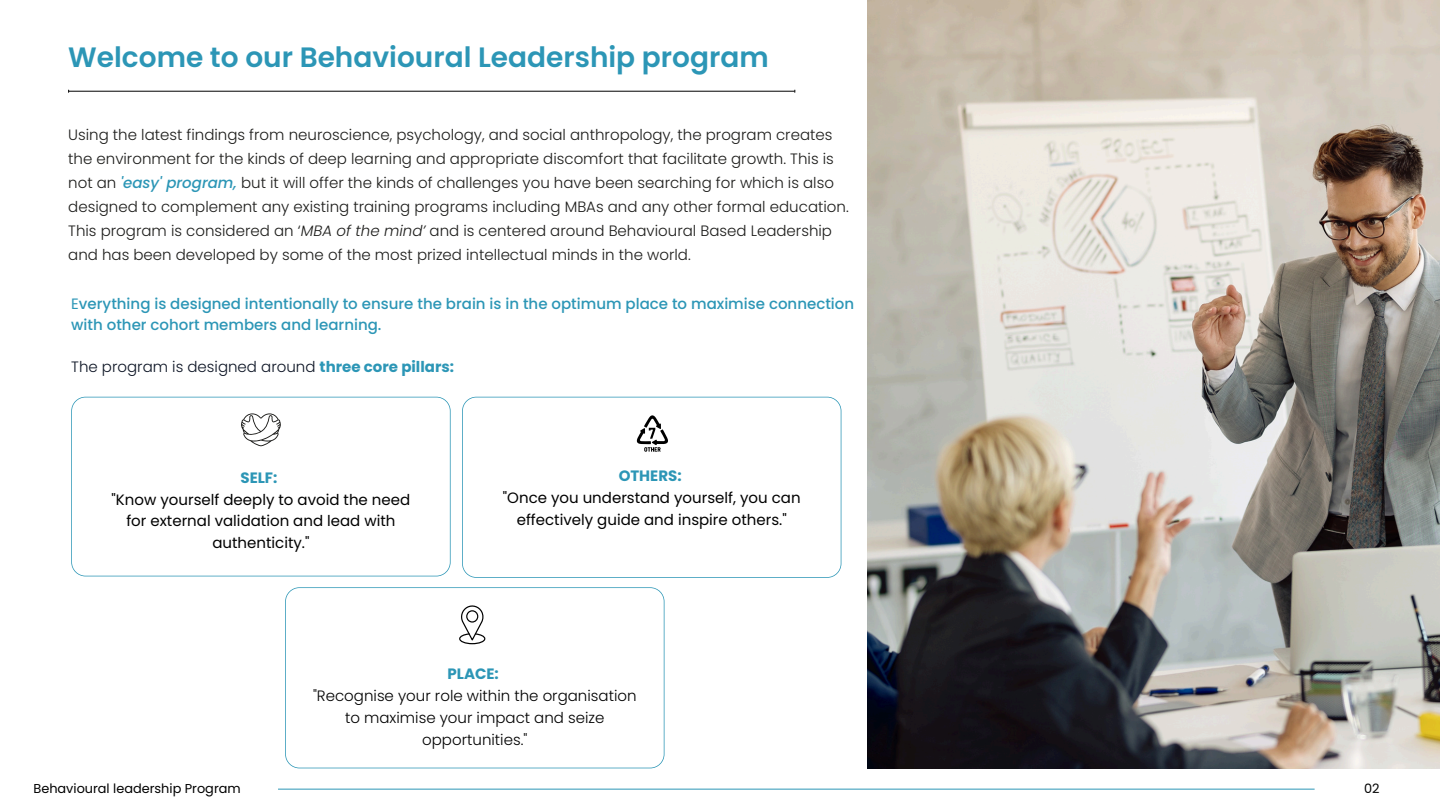
<style>
.page{position:relative;width:1440px;height:810px;background:#fff}
.page>*{position:absolute;margin:0;border:0;box-sizing:border-box;transform-origin:0 0}
.t1{font:600 28px "Poppins";color:#2c96b6}
.t2{font:300 15px/24px "Poppins";color:#1d1d1b}
.t3{font:15px/21.8px "Poppins";color:#000;text-align:center}
.t4{font:500 15px/21px "Poppins";color:#2c96b6}
.t5{font:300 15px/21.8px "Poppins";color:#000;text-align:center}
.t6{font:300 15px "Poppins";color:#0d1525}
.t7{font:12.9px "Poppins";color:#000}
.s1{font-weight:500;font-style:italic;color:#2c96b6}
.s2{font-style:italic}
.s3{font-weight:400}
.s4{font-weight:700;color:#2c96b6}
</style>
<div class="page">
<svg style="left:71px;top:397px;width:380px;height:179px"></svg>
<svg style="left:241px;top:413px;width:40px;height:33px"></svg>
<svg style="left:462px;top:397px;width:379px;height:180px"></svg>
<svg style="left:637px;top:415px;width:31px;height:37px"></svg>
<svg style="left:285px;top:587px;width:380px;height:181px"></svg>
<svg style="left:459px;top:604px;width:26px;height:40px"></svg>
<img style="left:867px;top:0;width:573px;height:769px">
<hr style="left:69px;top:91px;width:726px;height:1px;background:#000">
<hr style="left:278px;top:789px;width:1037px;height:1px;background:#2c96b6">
<h2 class="t1" style="left:68px;top:37px;width:702px">Welcome to our Behavioural Leadership program</h2>
<p class="t2" style="left:68px;top:123px;width:782px">Using the latest findings from neuroscience, psychology, and social anthropology, the program creates the environment for the kinds of deep learning and appropriate discomfort that facilitate growth. This is not an <span class="s1">'easy' program,</span> but it will offer the kinds of challenges you have been searching for which is also designed to complement any existing training programs including MBAs and any other formal education.<br>This program is considered an ‘<span class="s2">MBA of the mind’</span> and is centered around Behavioural Based Leadership and has been developed by some of the most prized intellectual minds in the world.</p>
<h1 class="t4" style="left:71px;top:294px;width:784px"><span class="s3">E</span>verything is designed intentionally to ensure the brain is in the optimum place to maximise connection with other cohort members and learning.</h1>
<h2 class="t6" style="left:71px;top:357px;width:384px">The program is designed around <span class="s4">three core pillars:</span></h2>
<h2 class="t3" style="left:112px;top:467px;width:300px"><span class="s4">SELF:<br></span>"Know yourself deeply to avoid the need for external validation and lead with authenticity."</h2>
<p class="t3" style="left:503px;top:465px;width:299px"><span class="s4">OTHERS:<br></span>"Once you understand yourself, you can effectively guide and inspire others."</p>
<h2 class="t5" style="left:313px;top:663px;width:325px"><span class="s4">PLACE:<br></span>"Recognise your role within the organisation to maximise your impact and seize opportunities."</h2>
<p class="t7" style="left:34px;top:779px;width:209px">Behavioural leadership Program</p>
<h2 class="t7" style="left:1364px;top:779px;width:17px">02</h2>
</div>
